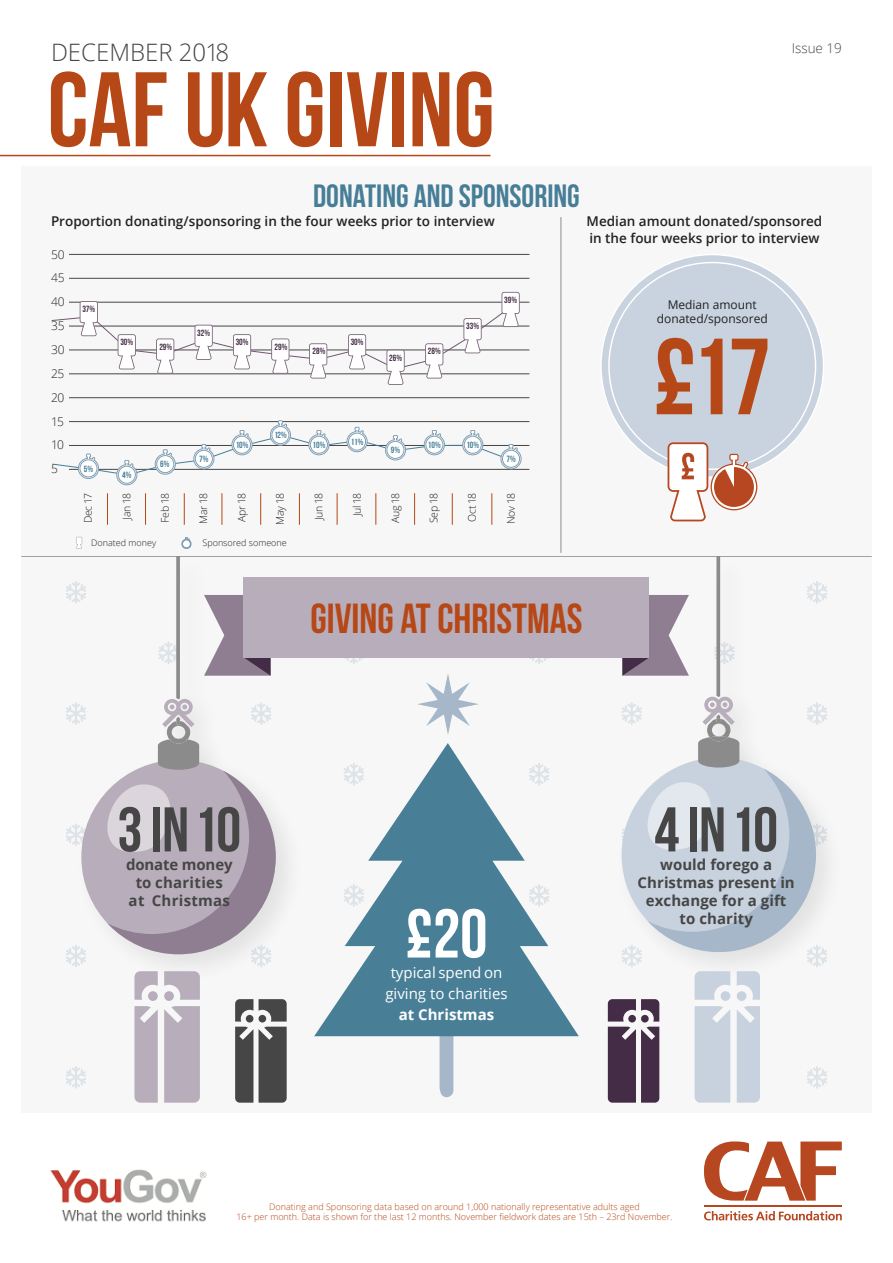
<style>
.page{position:relative;width:893px;height:1263px;background:#fff}
.page>*{position:absolute;margin:0;border:0;box-sizing:border-box;transform-origin:0 0}
.t1{font:108px "Bebas Neue";color:#b64716}
.t2{font:105.75px "Bebas Neue";color:#b64716}
.t3{font:69px "Bebas Neue";color:#fff}
.t4{font:63px "Bebas Neue";letter-spacing:-.015em;color:#464646}
.t5{font:42px "Bebas Neue";color:#b64716}
.t6{font:32.25px "Bebas Neue";color:#477e97}
.t7{font:300 24px "Open Sans";color:#464646}
.t8{font:700 15px/18px "Open Sans";letter-spacing:.005em;color:#464646;text-align:center}
.t9{font:15px/21px "Open Sans";color:#fff;text-align:center}
.t10{font:600 13.5px/16.2px "Open Sans";color:#222221}
.t11{font:300 13.5px "Open Sans";color:#464646}
.t12{font:12px/13.5px "Open Sans";color:#222221;text-align:center}
.t13{font:300 12px "Open Sans";color:#222221}
.t14{font:300 10.5px "Open Sans";letter-spacing:-.03em;color:#222221}
.t15{font:300 9px/10.5px "Open Sans";color:#b64716;text-align:center}
.t16{font:9px "Bebas Neue";color:#442b46}
.t17{font:9px "Bebas Neue";color:#477e97}
.t18{font:300 9px "Open Sans";color:#222221}
.s1{font-weight:700}
</style>
<div class="page">
<div style="left:21px;top:166px;width:851px;height:942px;background:#f7f7f7"></div>
<svg style="left:601px;top:255px;width:222px;height:222px;background:#d0d9e3"></svg>
<div style="left:609px;top:263px;width:207px;height:206px;background:#c9d3df;border-radius:50%"></div>
<hr style="left:561px;top:217px;width:1px;height:336px;background:#8c8c8c">
<hr style="left:21px;top:556px;width:851px;height:1px;background:#8c8c8c">
<div style="left:21px;top:557px;width:851px;height:555px;background:#f7f7f7"></div>
<svg style="left:529px;top:657px;width:20px;height:7px"></svg>
<svg style="left:343px;top:657px;width:21px;height:7px"></svg>
<svg style="left:66px;top:825px;width:7px;height:20px"></svg>
<svg style="left:66px;top:946px;width:7px;height:20px"></svg>
<svg style="left:66px;top:704px;width:7px;height:19px"></svg>
<svg style="left:66px;top:583px;width:7px;height:19px"></svg>
<svg style="left:66px;top:1066px;width:20px;height:23px"></svg>
<div style="left:244px;top:577px;width:405px;height:80px;background:#b8adba"></div>
<div style="left:73px;top:550px;width:232px;height:433px;background:#222221;opacity:.1"></div>
<div style="left:81px;top:760px;width:195px;height:194px;background:#b8adba;border-radius:50%"></div>
<div style="left:614px;top:550px;width:231px;height:431px;background:#f7f7f7"></div>
<svg style="left:608px;top:557px;width:219px;height:546px"></svg>
<svg style="left:107px;top:556px;width:180px;height:547px"></svg>
<svg style="left:417px;top:674px;width:62px;height:61px"></svg>
<svg style="left:436px;top:1036px;width:21px;height:61px"></svg>
<svg style="left:314px;top:743px;width:265px;height:293px;fill:#487f97"></svg>
<hr style="left:51px;top:469px;width:478px;height:1px;background:#464646">
<hr style="left:51px;top:445px;width:478px;height:1px;background:#464646">
<hr style="left:51px;top:421px;width:478px;height:1px;background:#464646">
<hr style="left:51px;top:397px;width:478px;height:1px;background:#464646">
<hr style="left:51px;top:374px;width:478px;height:1px;background:#464646">
<hr style="left:51px;top:350px;width:478px;height:1px;background:#464646">
<hr style="left:51px;top:326px;width:478px;height:1px;background:#464646">
<hr style="left:51px;top:302px;width:478px;height:1px;background:#464646">
<hr style="left:51px;top:278px;width:478px;height:1px;background:#464646">
<hr style="left:51px;top:254px;width:478px;height:1px;background:#464646">
<div style="left:32px;top:241px;width:37px;height:277px;background:#f7f7f7"></div>
<svg style="left:76px;top:537px;width:6px;height:12px"></svg>
<svg style="left:182px;top:537px;width:9px;height:12px"></svg>
<hr style="left:491px;top:493px;width:1px;height:32px;background:#b64716">
<hr style="left:107px;top:493px;width:1px;height:32px;background:#b64716">
<hr style="left:145px;top:493px;width:1px;height:32px;background:#b64716">
<hr style="left:184px;top:493px;width:1px;height:32px;background:#b64716">
<hr style="left:222px;top:493px;width:1px;height:32px;background:#b64716">
<hr style="left:260px;top:493px;width:1px;height:32px;background:#b64716">
<hr style="left:299px;top:493px;width:1px;height:32px;background:#b64716">
<hr style="left:337px;top:493px;width:1px;height:32px;background:#b64716">
<hr style="left:375px;top:493px;width:1px;height:32px;background:#b64716">
<hr style="left:414px;top:493px;width:1px;height:32px;background:#b64716">
<hr style="left:452px;top:493px;width:1px;height:32px;background:#b64716">
<svg style="left:51px;top:292px;width:469px;height:93px"></svg>
<svg style="left:52px;top:420px;width:469px;height:65px"></svg>
<svg style="left:668px;top:442px;width:89px;height:79px"></svg>
<hr style="left:704px;top:1205px;width:138px;height:1px;background:#b64720">
<svg style="left:704px;top:1211px;width:138px;height:9px"></svg>
<svg style="left:704px;top:1141px;width:138px;height:60px"></svg>
<img style="left:50px;top:1169px;width:157px;height:53px">
<hr style="left:0;top:155px;width:490px;height:1px;background:#b64716">
<p class="t7" style="left:51px;top:36px;width:180px">DECEMBER 2018</p>
<p class="t11" style="left:792px;top:39px;width:52px">Issue 19</p>
<p class="t2" style="left:48px;top:52px;width:449px">CAF UK GIVING</p>
<p class="t6" style="left:313px;top:178px;width:268px">DONATING AND SPONSORING</p>
<p class="t10" style="left:51px;top:213px;width:445px">Proportion donating/sponsoring in the four weeks prior to interview</p>
<p class="t13" style="left:51px;top:246px;width:15px">50</p>
<p class="t13" style="left:51px;top:270px;width:15px">45</p>
<p class="t13" style="left:51px;top:293px;width:15px">40</p>
<p class="t13" style="left:51px;top:318px;width:15px">35</p>
<p class="t13" style="left:51px;top:341px;width:15px">30</p>
<p class="t13" style="left:51px;top:365px;width:15px">25</p>
<p class="t13" style="left:51px;top:389px;width:15px">20</p>
<p class="t13" style="left:51px;top:413px;width:14px">15</p>
<p class="t13" style="left:51px;top:437px;width:14px">10</p>
<p class="t13" style="left:51px;top:461px;width:8px">5</p>
<p class="t16" style="left:82px;top:304px;width:14px">37%</p>
<p class="t16" style="left:120px;top:337px;width:14px">30%</p>
<p class="t16" style="left:159px;top:341px;width:14px">29%</p>
<p class="t16" style="left:197px;top:328px;width:14px">32%</p>
<p class="t16" style="left:236px;top:337px;width:14px">30%</p>
<p class="t16" style="left:275px;top:341px;width:14px">29%</p>
<p class="t16" style="left:313px;top:346px;width:14px">28%</p>
<p class="t16" style="left:351px;top:337px;width:14px">30%</p>
<p class="t16" style="left:389px;top:353px;width:14px">26%</p>
<p class="t16" style="left:428px;top:346px;width:14px">28%</p>
<p class="t16" style="left:466px;top:321px;width:14px">33%</p>
<p class="t17" style="left:84px;top:463px;width:11px">5%</p>
<p class="t17" style="left:122px;top:470px;width:11px">4%</p>
<p class="t17" style="left:160px;top:459px;width:11px">6%</p>
<p class="t17" style="left:199px;top:454px;width:11px">7%</p>
<p class="t17" style="left:236px;top:440px;width:14px">10%</p>
<p class="t17" style="left:274px;top:430px;width:14px">12%</p>
<p class="t17" style="left:313px;top:440px;width:14px">10%</p>
<p class="t17" style="left:351px;top:437px;width:14px">11%</p>
<p class="t17" style="left:391px;top:445px;width:11px">9%</p>
<p class="t17" style="left:428px;top:440px;width:14px">10%</p>
<p class="t17" style="left:466px;top:440px;width:14px">10%</p>
<p class="t14" style="left:81px;top:523px;width:32px;rotate:-90deg">Dec 17</p>
<p class="t14" style="left:119px;top:520px;width:28px;rotate:-90deg">Jan 18</p>
<p class="t14" style="left:158px;top:522px;width:31px;rotate:-90deg">Feb 18</p>
<p class="t14" style="left:196px;top:524px;width:32px;rotate:-90deg">Mar 18</p>
<p class="t14" style="left:235px;top:522px;width:30px;rotate:-90deg">Apr 18</p>
<p class="t14" style="left:273px;top:525px;width:33px;rotate:-90deg">May 18</p>
<p class="t14" style="left:311px;top:520px;width:28px;rotate:-90deg">Jun 18</p>
<p class="t14" style="left:350px;top:516px;width:25px;rotate:-90deg">Jul 18</p>
<p class="t14" style="left:388px;top:523px;width:31px;rotate:-90deg">Aug 18</p>
<p class="t14" style="left:427px;top:523px;width:31px;rotate:-90deg">Sep 18</p>
<p class="t14" style="left:465px;top:522px;width:30px;rotate:-90deg">Oct 18</p>
<p class="t18" style="left:91px;top:536px;width:66px">Donated money</p>
<p class="t18" style="left:202px;top:536px;width:86px">Sponsored someone</p>
<p class="t16" style="left:504px;top:295px;width:14px">39%</p>
<p class="t17" style="left:506px;top:454px;width:11px">7%</p>
<p class="t14" style="left:504px;top:524px;width:32px;rotate:-90deg">Nov 18</p>
<p class="t10" style="left:587px;top:213px;width:237px">Median amount donated/sponsored in the four weeks prior to interview</p>
<p class="t12" style="left:657px;top:298px;width:113px">Median amount donated/sponsored</p>
<p class="t1" style="left:653px;top:318px;width:119px">£17</p>
<p class="t4" style="left:117px;top:795px;width:125px">3 IN 10</p>
<p class="t8" style="left:126px;top:855px;width:108px">donate money to charities at Christmas</p>
<p class="t5" style="left:310px;top:595px;width:274px">Giving AT CHRISTMAS</p>
<p class="t3" style="left:405px;top:896px;width:83px">£20</p>
<p class="t9" style="left:385px;top:961px;width:124px">typical spend on giving to charities <span class="s1">at Christmas</span></p>
<p class="t4" style="left:654px;top:795px;width:125px">4 IN 10</p>
<p class="t8" style="left:638px;top:855px;width:159px">would forego a<br>Christmas present in exchange for a gift to charity</p>
<p class="t15" style="left:236px;top:1201px;width:438px">Donating and Sponsoring data based on around 1,000 nationally representative adults aged<br>16+ per month. Data is shown for the last 12 months. November fieldwork dates are 15th – 23rd November.</p>
</div>
